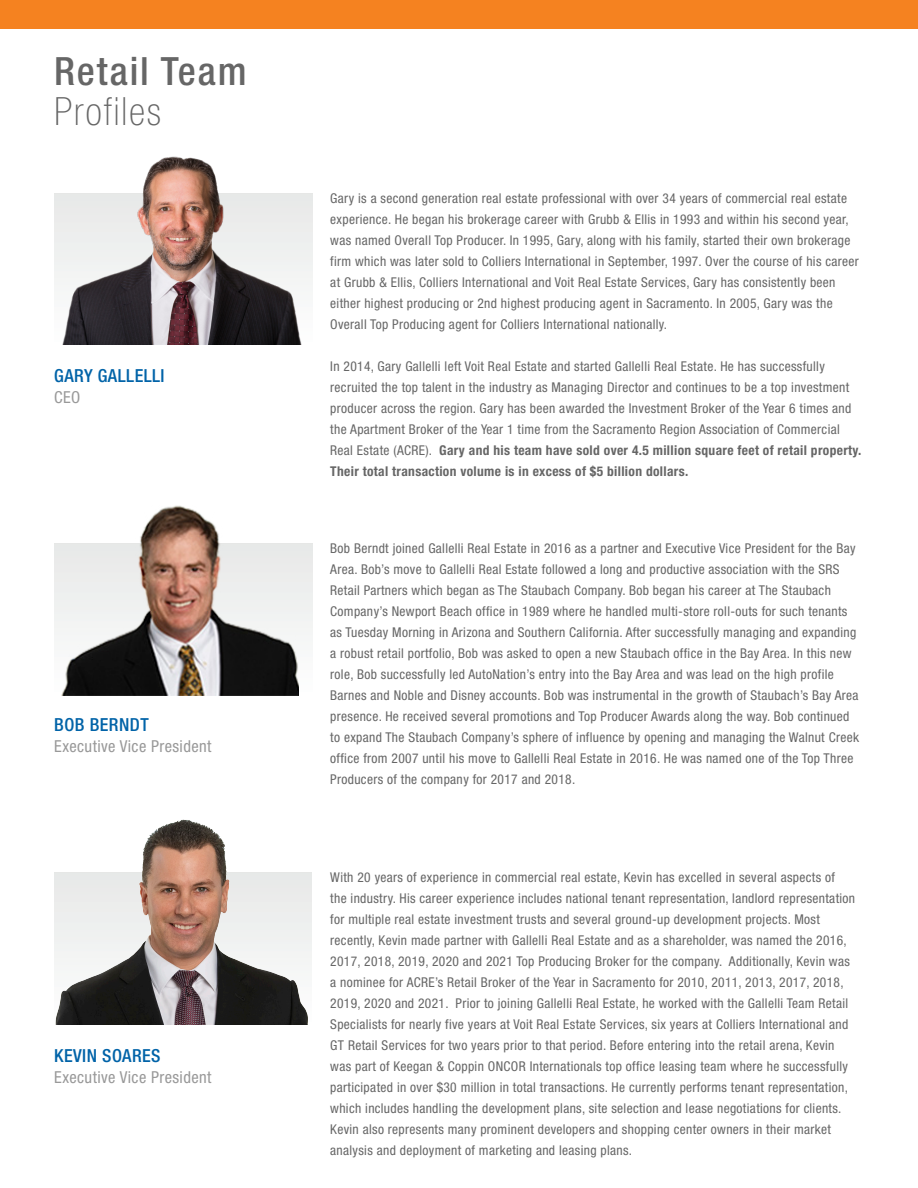
<style>
.page{position:relative;width:918px;height:1188px;background:#fff}
.page>*{position:absolute;margin:0;border:0;box-sizing:border-box;transform-origin:0 0}
.t1{font:500 condensed 39px "Helvetica Neue LT Std";letter-spacing:.05em;color:#666}
.t2{font:100 condensed 39px "Helvetica Neue LT Std";letter-spacing:.05em;color:#666}
.t3{font:500 condensed 18px "Helvetica Neue LT Std";letter-spacing:.025em;color:#0163a8}
.t4{font:condensed 16.5px "Helvetica Neue LT Std";letter-spacing:.025em;color:#999}
.t5{font:condensed 13.5px/21px "Helvetica Neue LT Std";letter-spacing:.025em;color:#666}
.s1{font-weight:700}
</style>
<div class="page">
<img style="left:54px;top:819px;width:258px;height:206px">
<div style="left:0;top:0;width:918px;height:28px;background:#f58220"></div>
<div style="left:54px;top:543px;width:258px;height:152px;background:#f1f3f2"></div>
<img style="left:54px;top:505px;width:244px;height:190px">
<img style="left:54px;top:156px;width:259px;height:188px">
<p class="t1" style="left:54px;top:48px;width:194px">Retail Team</p>
<p class="t2" style="left:54px;top:90px;width:108px">Profiles</p>
<p class="t3" style="left:54px;top:364px;width:112px">GARY GALLELLI</p>
<p class="t4" style="left:54px;top:387px;width:28px">CEO</p>
<p class="t3" style="left:54px;top:714px;width:96px">BOB BERNDT</p>
<p class="t4" style="left:54px;top:737px;width:159px">Executive Vice President</p>
<p class="t3" style="left:54px;top:1045px;width:108px">KEVIN SOARES</p>
<p class="t4" style="left:54px;top:1068px;width:159px">Executive Vice President</p>
<p class="t5" style="left:330px;top:187px;width:530px">Gary is a second generation real estate professional with over 34 years of commercial real estate experience. He began his brokerage career with Grubb &amp; Ellis in 1993 and within his second year, was named Overall Top Producer. In 1995, Gary, along with his family, started their own brokerage firm which was later sold to Colliers International in September, 1997. Over the course of his career at Grubb &amp; Ellis, Colliers International and Voit Real Estate Services, Gary has consistently been either highest producing or 2nd highest producing agent in Sacramento. In 2005, Gary was the Overall Top Producing agent for Colliers International nationally.</p>
<p class="t5" style="left:330px;top:355px;width:533px">In 2014, Gary Gallelli left Voit Real Estate and started Gallelli Real Estate. He has successfully recruited the top talent in the industry as Managing Director and continues to be a top investment producer across the region. Gary has been awarded the Investment Broker of the Year 6 times and the Apartment Broker of the Year 1 time from the Sacramento Region Association of Commercial Real Estate (ACRE). <span class="s1">Gary and his team have sold over 4.5 million square feet of retail property.<br>Their total transaction volume is in excess of $5 billion dollars.</span></p>
<p class="t5" style="left:330px;top:537px;width:530px">Bob Berndt joined Gallelli Real Estate in 2016 as a partner and Executive Vice President for the Bay Area. Bob’s move to Gallelli Real Estate followed a long and productive association with the SRS Retail Partners which began as The Staubach Company. Bob began his career at The Staubach Company’s Newport Beach office in 1989 where he handled multi-store roll-outs for such tenants as Tuesday Morning in Arizona and Southern California. After successfully managing and expanding a robust retail portfolio, Bob was asked to open a new Staubach office in the Bay Area. In this new role, Bob successfully led AutoNation’s entry into the Bay Area and was lead on the high profile Barnes and Noble and Disney accounts. Bob was instrumental in the growth of Staubach’s Bay Area presence. He received several promotions and Top Producer Awards along the way. Bob continued to expand The Staubach Company’s sphere of influence by opening and managing the Walnut Creek office from 2007 until his move to Gallelli Real Estate in 2016. He was named one of the Top Three Producers of the company for 2017 and 2018.</p>
<p class="t5" style="left:330px;top:867px;width:526px">With 20 years of experience in commercial real estate, Kevin has excelled in several aspects of<br>the industry. His career experience includes national tenant representation, landlord representation for multiple real estate investment trusts and several ground-up development projects. Most recently, Kevin made partner with Gallelli Real Estate and as a shareholder, was named the 2016, 2017, 2018, 2019, 2020 and 2021 Top Producing Broker for the company. Additionally, Kevin was a nominee for ACRE’s Retail Broker of the Year in Sacramento for 2010, 2011, 2013, 2017, 2018, 2019, 2020 and 2021. Prior to joining Gallelli Real Estate, he worked with the Gallelli Team Retail Specialists for nearly five years at Voit Real Estate Services, six years at Colliers International and GT Retail Services for two years prior to that period. Before entering into the retail arena, Kevin was part of Keegan &amp; Coppin ONCOR Internationals top office leasing team where he successfully participated in over $30 million in total transactions. He currently performs tenant representation, which includes handling the development plans, site selection and lease negotiations for clients.<br>Kevin also represents many prominent developers and shopping center owners in their market analysis and deployment of marketing and leasing plans.</p>
</div>
